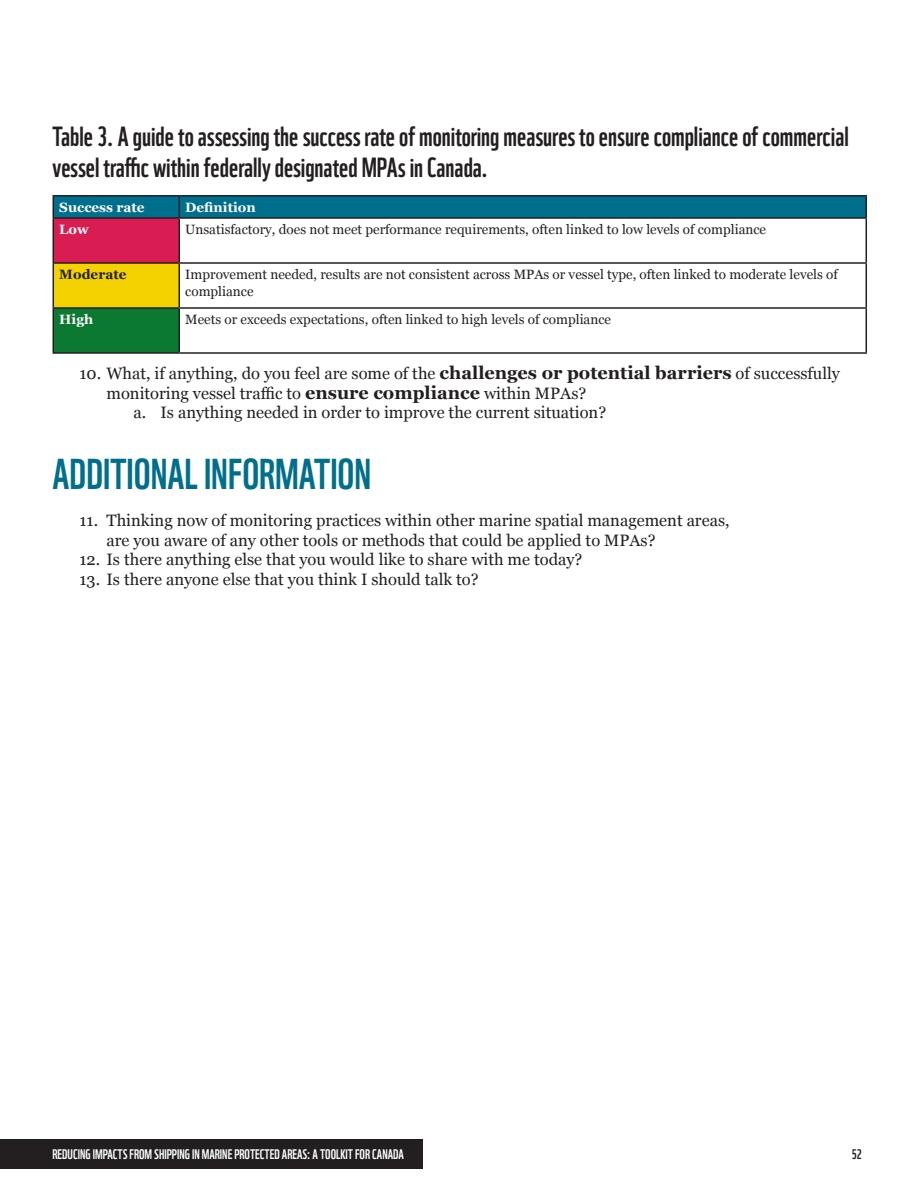
<style>
.page{position:relative;width:918px;height:1188px;background:#fff}
.page>*{position:absolute;margin:0;border:0;box-sizing:border-box;transform-origin:0 0}
.t1{font:42px "WWF";color:#006f8d}
.t2{font:27px/31.5px "WWF";color:#231f20}
.t3{font:16.5px/19.5px "Georgia";color:#231f20}
.t4{font:13.5px/16.5px "Georgia";color:#231f20}
.t5{font:13.5px "WWF";color:#fff}
.t6{font:700 13.5px "Georgia";color:#fff}
.t7{font:700 13.5px "Georgia";color:#231f20}
.t8{font:13.5px "WWF";color:#231f20}
.s1{font-weight:700;font-size:18px}
</style>
<div class="page">
<div style="left:0;top:1139px;width:423px;height:30px;background:#231f20"></div>
<div style="left:53px;top:218px;width:126px;height:45px;background:#d91c52"></div>
<div style="left:53px;top:263px;width:126px;height:45px;background:#f4d202"></div>
<div style="left:53px;top:308px;width:126px;height:45px;background:#0b7931"></div>
<hr style="left:53px;top:195px;width:126px;height:2px;background:#231f20">
<hr style="left:179px;top:195px;width:688px;height:2px;background:#231f20">
<div style="left:53px;top:196px;width:814px;height:21px;background:#006f8d"></div>
<hr style="left:53px;top:217px;width:126px;height:2px;background:#231f20">
<hr style="left:53px;top:219px;width:1px;height:43px;background:#231f20">
<hr style="left:179px;top:217px;width:688px;height:2px;background:#231f20">
<hr style="left:179px;top:219px;width:1px;height:43px;background:#231f20">
<hr style="left:866px;top:219px;width:1px;height:43px;background:#231f20">
<hr style="left:53px;top:262px;width:126px;height:2px;background:#231f20">
<hr style="left:53px;top:264px;width:1px;height:43px;background:#231f20">
<hr style="left:179px;top:262px;width:688px;height:2px;background:#231f20">
<hr style="left:179px;top:264px;width:1px;height:43px;background:#231f20">
<hr style="left:866px;top:264px;width:1px;height:43px;background:#231f20">
<hr style="left:53px;top:307px;width:126px;height:2px;background:#231f20">
<hr style="left:53px;top:309px;width:1px;height:43px;background:#231f20">
<hr style="left:179px;top:307px;width:688px;height:2px;background:#231f20">
<hr style="left:179px;top:309px;width:1px;height:43px;background:#231f20">
<hr style="left:866px;top:309px;width:1px;height:43px;background:#231f20">
<hr style="left:53px;top:352px;width:126px;height:2px;background:#231f20">
<hr style="left:179px;top:352px;width:688px;height:2px;background:#231f20">
<h2 class="t2" style="left:53px;top:117px;width:798px">Table 3. A guide to assessing the success rate of monitoring measures to ensure compliance of commercial vessel traffic within federally designated MPAs in Canada.</h2>
<p class="t6" style="left:59px;top:197px;width:87px">Success rate</p>
<p class="t6" style="left:185px;top:197px;width:72px">Definition</p>
<p class="t6" style="left:59px;top:219px;width:31px">Low</p>
<p class="t4" style="left:185px;top:221px;width:582px">Unsatisfactory, does not meet performance requirements, often linked to low levels of compliance</p>
<p class="t7" style="left:59px;top:264px;width:69px">Moderate</p>
<p class="t4" style="left:185px;top:266px;width:654px">Improvement needed, results are not consistent across MPAs or vessel type, often linked to moderate levels of compliance</p>
<p class="t6" style="left:59px;top:309px;width:36px">High</p>
<p class="t4" style="left:185px;top:311px;width:427px">Meets or exceeds expectations, often linked to high levels of compliance</p>
<p class="t3" style="left:80px;top:363px;width:762px">10. What, if anything, do you feel are some of the <span class="s1">challenges or potential barriers</span> of successfully</p>
<p class="t3" style="left:107px;top:383px;width:481px">monitoring vessel traffic to <span class="s1">ensure compliance</span> within MPAs?</p>
<p class="t3" style="left:134px;top:402px;width:474px">a. Is anything needed in order to improve the current situation?</p>
<h1 class="t1" style="left:53px;top:441px;width:320px">ADDITIONAL INFORMATION</h1>
<p class="t3" style="left:107px;top:510px;width:625px;text-indent:-27px">11. Thinking now of monitoring practices within other marine spatial management areas, are you aware of any other tools or methods that could be applied to MPAs?</p>
<p class="t3" style="left:80px;top:549px;width:504px">12. Is there anything else that you would like to share with me today?</p>
<p class="t3" style="left:80px;top:569px;width:401px">13. Is there anyone else that you think I should talk to?</p>
<p class="t5" style="left:53px;top:1144px;width:353px">REDUCING IMPACTS FROM SHIPPING IN MARINE PROTECTED AREAS: A TOOLKIT FOR CANADA</p>
<p class="t8" style="left:852px;top:1144px;width:11px">52</p>
</div>
